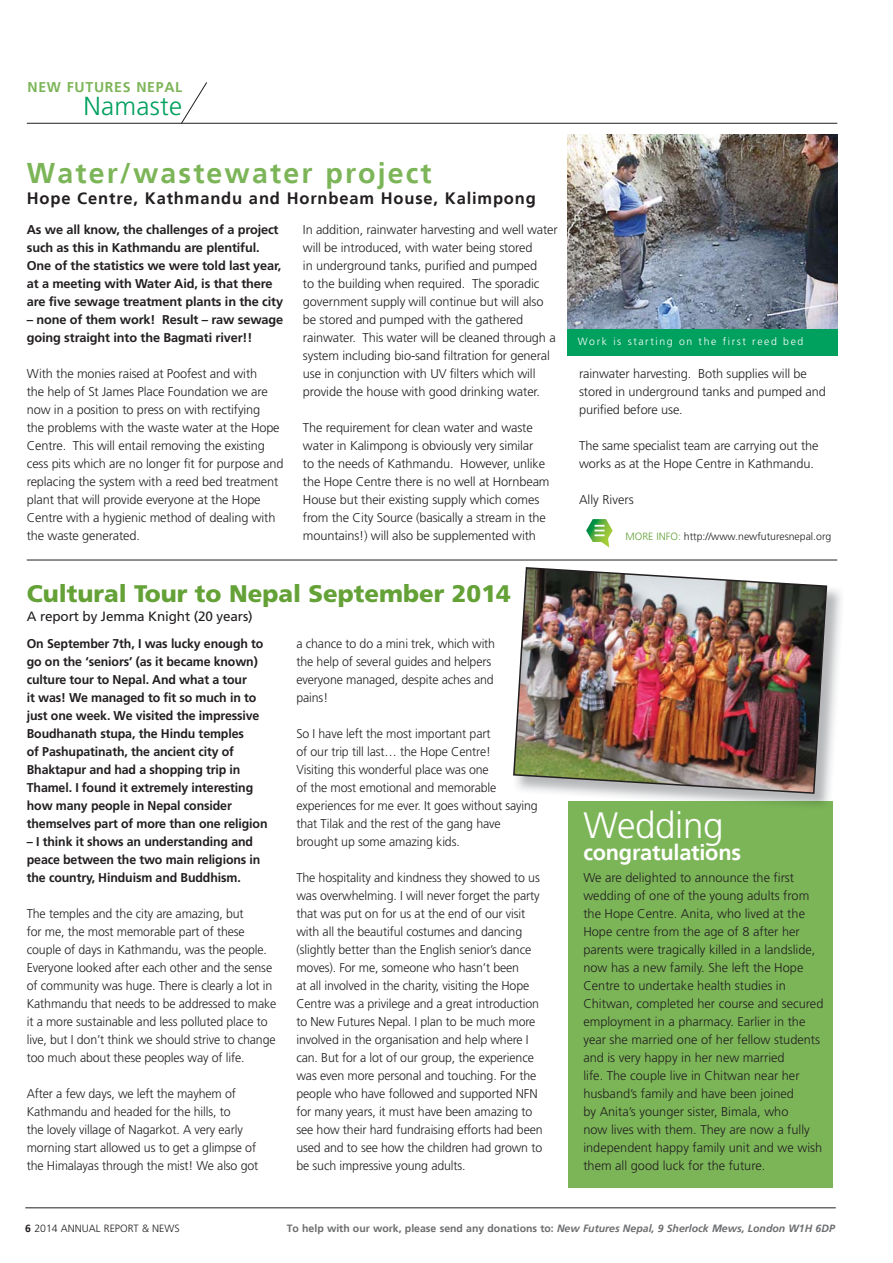
<style>
.page{position:relative;width:893px;height:1263px;background:#fff}
.page>*{position:absolute;margin:0;border:0;box-sizing:border-box;transform-origin:0 0}
.t1{font:300 36.75px "Frutiger LT Std";letter-spacing:-.01em;color:#fff}
.t2{font:700 28.5px "Frutiger LT";letter-spacing:.075em;color:#7cb558}
.t3{font:300 26.1px "Frutiger LT Std";letter-spacing:.01em;color:#00a05f}
.t4{font:900 24px "Frutiger LT Std";color:#64a137}
.t5{font:700 21.75px "Frutiger LT";letter-spacing:-.01em;color:#fff}
.t6{font:700 16.5px "Frutiger LT";letter-spacing:.05em;color:#231f20}
.t7{font:700 14.1px "Frutiger LT";letter-spacing:.05em;color:#7cb558}
.t8{font:13.5px "Frutiger LT Std";letter-spacing:-.01em;color:#231f20}
.t9{font:300 12.75px/18px "Frutiger LT Std";letter-spacing:-.01em;color:#231f20}
.t10{font:700 12.75px/18px "Frutiger LT Std";letter-spacing:-.01em;color:#231f20}
.t11{font:700 10.5px "Frutiger LT";color:#6d6e70}
.t12{font:300 10.5px "Frutiger LT Std";color:#231f20}
.t13{font:300 10.5px "Frutiger LT Std";letter-spacing:.15em;color:#fff}
.s1{color:#64a137}
.s2{font-family:"Frutiger LT";font-weight:700}
.s3{font-style:italic}
</style>
<div class="page">
<div style="left:568px;top:801px;width:264px;height:387px;background:#7cb558"></div>
<hr style="left:25px;top:1207px;width:810px;height:1px;background:#231f20">
<hr style="left:27px;top:123px;width:810px;height:1px;background:#231f20">
<svg style="left:586px;top:519px;width:26px;height:29px"></svg>
<svg style="left:180px;top:82px;width:28px;height:42px"></svg>
<img style="left:567px;top:134px;width:270px;height:195px">
<div style="left:567px;top:329px;width:270px;height:27px;background:#00a05f"></div>
<img style="left:603px;top:589px;width:238px;height:222px">
<img style="left:603px;top:801px;width:229px;height:10px">
<img style="left:513px;top:567px;width:315px;height:228px">
<hr style="left:27px;top:560px;width:810px;height:1px;background:#231f20">
<p class="t7" style="left:28px;top:79px;width:156px">NEW FUTURES NEPAL</p>
<h3 class="t3" style="left:84px;top:93px;width:100px">Namaste</h3>
<h2 class="t2" style="left:27px;top:157px;width:406px">Water/wastewater project</h2>
<p class="t6" style="left:27px;top:189px;width:510px">Hope Centre, Kathmandu and Hornbeam House, Kalimpong</p>
<p class="t10" style="left:27px;top:221px;width:258px">As we all know, the challenges of a project such as this in Kathmandu are plentiful.<br>One of the statistics we were told last year, at a meeting with Water Aid, is that there are five sewage treatment plants in the city</p>
<p class="t10" style="left:27px;top:311px;width:258px">– none of them work! Result – raw sewage going straight into the Bagmati river!!</p>
<p class="t9" style="left:27px;top:365px;width:258px">With the monies raised at Poofest and with<br>the help of St James Place Foundation we are now in a position to press on with rectifying<br>the problems with the waste water at the Hope Centre. This will entail removing the existing cess pits which are no longer fit for purpose and replacing the system with a reed bed treatment plant that will provide everyone at the Hope Centre with a hygienic method of dealing with the waste generated.</p>
<p class="t9" style="left:303px;top:221px;width:256px">In addition, rainwater harvesting and well water will be introduced, with water being stored<br>in underground tanks, purified and pumped<br>to the building when required. The sporadic government supply will continue but will also be stored and pumped with the gathered rainwater. This water will be cleaned through a system including bio-sand filtration for general use in conjunction with UV filters which will provide the house with good drinking water.</p>
<p class="t9" style="left:303px;top:419px;width:248px">The requirement for clean water and waste water in Kalimpong is obviously very similar<br>to the needs of Kathmandu. However, unlike the Hope Centre there is no well at Hornbeam House but their existing supply which comes from the City Source (basically a stream in the mountains!) will also be supplemented with</p>
<h3 class="t4" style="left:27px;top:582px;width:485px">Cultural Tour to Nepal September 2014</h3>
<p class="t8" style="left:27px;top:610px;width:227px">A report by Jemma Knight (20 years)</p>
<p class="t10" style="left:27px;top:635px;width:242px">On September 7th, I was lucky enough to go on the ‘seniors’ (as it became known) culture tour to Nepal. And what a tour<br>it was! We managed to fit so much in to just one week. We visited the impressive Boudhanath stupa, the Hindu temples<br>of Pashupatinath, the ancient city of Bhaktapur and had a shopping trip in Thamel. I found it extremely interesting how many people in Nepal consider themselves part of more than one religion</p>
<p class="t10" style="left:27px;top:833px;width:235px">– I think it shows an understanding and peace between the two main religions in the country, Hinduism and Buddhism.</p>
<p class="t9" style="left:27px;top:905px;width:251px">The temples and the city are amazing, but<br>for me, the most memorable part of these couple of days in Kathmandu, was the people.<br>Everyone looked after each other and the sense of community was huge. There is clearly a lot in Kathmandu that needs to be addressed to make it a more sustainable and less polluted place to live, but I don’t think we should strive to change too much about these peoples way of life.</p>
<p class="t9" style="left:27px;top:1085px;width:233px">After a few days, we left the mayhem of Kathmandu and headed for the hills, to<br>the lovely village of Nagarkot. A very early morning start allowed us to get a glimpse of the Himalayas through the mist! We also got</p>
<p class="t9" style="left:296px;top:635px;width:200px">a chance to do a mini trek, which with the help of several guides and helpers everyone managed, despite aches and pains!</p>
<p class="t9" style="left:296px;top:725px;width:243px">So I have left the most important part<br>of our trip till last… the Hope Centre!<br>Visiting this wonderful place was one<br>of the most emotional and memorable experiences for me ever. It goes without saying that Tilak and the rest of the gang have brought up some amazing kids.</p>
<p class="t9" style="left:296px;top:869px;width:248px">The hospitality and kindness they showed to us was overwhelming. I will never forget the party that was put on for us at the end of our visit with all the beautiful costumes and dancing (slightly better than the English senior’s dance moves). For me, someone who hasn’t been<br>at all involved in the charity, visiting the Hope Centre was a privilege and a great introduction to New Futures Nepal. I plan to be much more involved in the organisation and help where I can. But for a lot of our group, the experience was even more personal and touching. For the people who have followed and supported NFN for many years, it must have been amazing to see how their hard fundraising efforts had been used and to see how the children had grown to be such impressive young adults.</p>
<p class="t13" style="left:577px;top:336px;width:227px">Work is starting on the first reed bed</p>
<p class="t9" style="left:579px;top:365px;width:248px">rainwater harvesting. Both supplies will be stored in underground tanks and pumped and purified before use.</p>
<p class="t9" style="left:579px;top:437px;width:241px">The same specialist team are carrying out the works as at the Hope Centre in Kathmandu.</p>
<p class="t9" style="left:579px;top:491px;width:56px">Ally Rivers</p>
<p class="t12" style="left:625px;top:531px;width:207px"><span class="s1">MORE INFO:</span> http://www.newfuturesnepal.org</p>
<h1 class="t1" style="left:583px;top:807px;width:142px">Wedding</h1>
<h3 class="t5" style="left:583px;top:840px;width:159px">congratulations</h3>
<p class="t9" style="left:583px;top:869px;width:241px">We are delighted to announce the first wedding of one of the young adults from the Hope Centre. Anita, who lived at the Hope centre from the age of 8 after her parents were tragically killed in a landslide, now has a new family. She left the Hope Centre to undertake health studies in Chitwan, completed her course and secured employment in a pharmacy. Earlier in the year she married one of her fellow students and is very happy in her new married<br>life. The couple live in Chitwan near her husband’s family and have been joined<br>by Anita’s younger sister, Bimala, who<br>now lives with them. They are now a fully independent happy family unit and we wish them all good luck for the future.</p>
<p class="t12" style="left:25px;top:1223px;width:156px"><span class="s2">6</span> 2014 ANNUAL REPORT &amp; NEWS</p>
<p class="t11" style="left:287px;top:1222px;width:549px">To help with our work, please send any donations to: <span class="s3">New Futures Nepal, 9 Sherlock Mews, London W1H 6DP</span></p>
</div>
